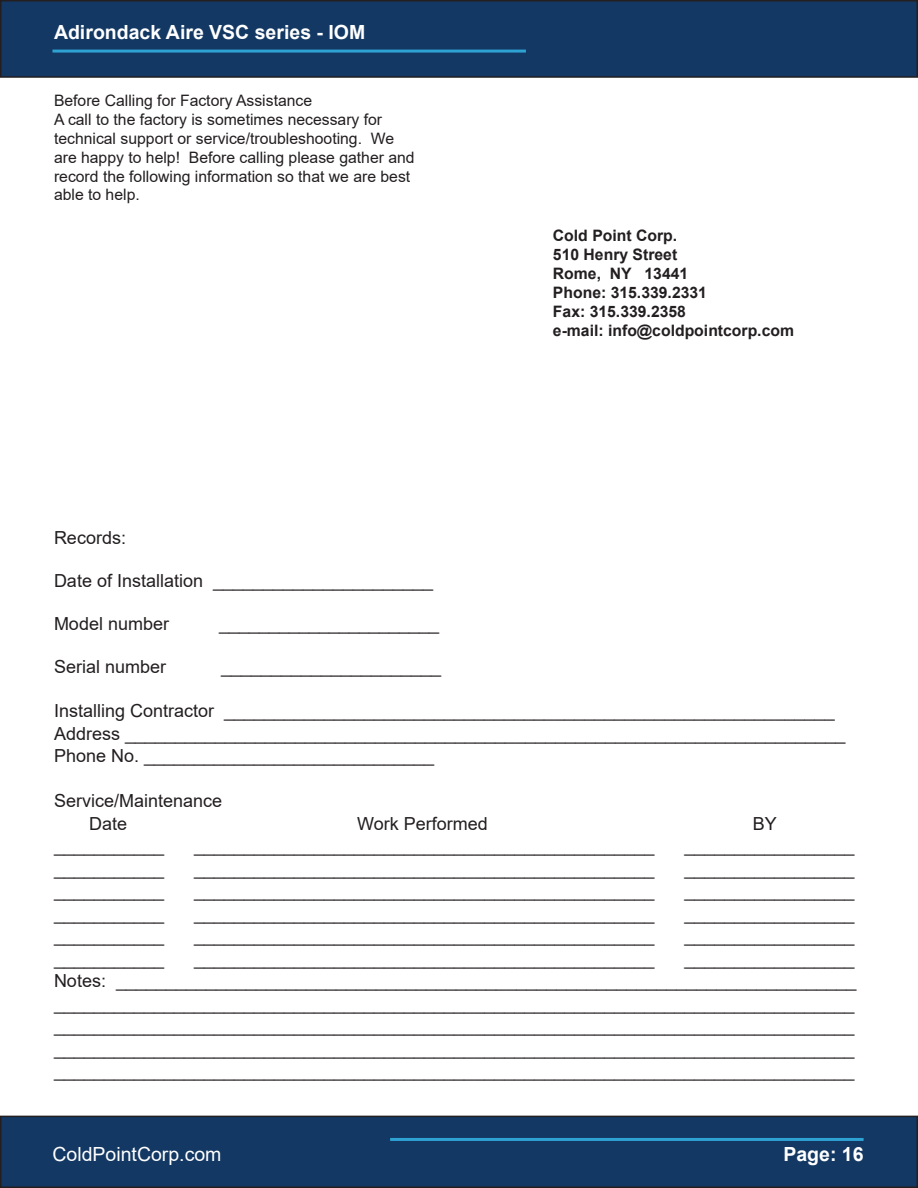
<style>
.page{position:relative;width:918px;height:1188px;background:#fff}
.page>*{position:absolute;margin:0;border:0;box-sizing:border-box;transform-origin:0 0}
.t1{font:700 19.5px "Arial";color:#fff}
.t2{font:19.5px "Arial";color:#fff}
.t3{font:18px "Arial";color:#231f20}
.t4{font:15.75px/18.9px "Arial";color:#231f20}
.t5{font:700 15.75px "Arial";color:#231f20}
</style>
<div class="page">
<div style="left:1px;top:1116px;width:916px;height:71px;background:#133863"></div>
<div style="left:0;top:1116px;width:918px;height:72px;border:2px solid #231f20"></div>
<div style="left:1px;top:1px;width:916px;height:76px;background:#133863"></div>
<div style="left:0;top:0;width:918px;height:78px;border:2px solid #231f20"></div>
<hr style="left:52px;top:50px;width:474px;height:3px;background:#2ea2d3">
<hr style="left:390px;top:1138px;width:474px;height:3px;background:#2ea2d3">
<p class="t1" style="left:54px;top:19px;width:313px">Adirondack Aire VSC series - IOM</p>
<p class="t4" style="left:54px;top:91px;width:260px">Before Calling for Factory Assistance</p>
<p class="t4" style="left:54px;top:110px;width:362px">A call to the factory is sometimes necessary for technical support or service/troubleshooting. We are happy to help! Before calling please gather and record the following information so that we are best able to help.</p>
<p class="t5" style="left:553px;top:225px;width:126px">Cold Point Corp.</p>
<p class="t5" style="left:553px;top:244px;width:126px">510 Henry Street</p>
<p class="t5" style="left:553px;top:262px;width:137px">Rome, NY 13441</p>
<p class="t5" style="left:553px;top:281px;width:156px">Phone: 315.339.2331</p>
<p class="t5" style="left:553px;top:300px;width:135px">Fax: 315.339.2358</p>
<p class="t5" style="left:553px;top:319px;width:243px">e-mail: info@coldpointcorp.com</p>
<p class="t3" style="left:54px;top:525px;width:74px">Records:</p>
<p class="t3" style="left:54px;top:568px;width:381px">Date of Installation ______________________</p>
<p class="t3" style="left:54px;top:611px;width:117px">Model number</p>
<p class="t3" style="left:219px;top:611px;width:222px">______________________</p>
<p class="t3" style="left:54px;top:655px;width:114px">Serial number</p>
<p class="t3" style="left:221px;top:655px;width:222px">______________________</p>
<p class="t3" style="left:54px;top:699px;width:782px">Installing Contractor _______________________________________________________----______</p>
<p class="t3" style="left:54px;top:721px;width:793px">Address ________________________________________________________________________</p>
<p class="t3" style="left:54px;top:744px;width:382px">Phone No. _____________________________</p>
<p class="t3" style="left:54px;top:789px;width:170px">Service/Maintenance</p>
<p class="t3" style="left:89px;top:811px;width:40px">Date</p>
<p class="t3" style="left:357px;top:811px;width:132px">Work Performed</p>
<p class="t3" style="left:753px;top:811px;width:26px">BY</p>
<p class="t3" style="left:54px;top:834px;width:112px">___________</p>
<p class="t3" style="left:194px;top:834px;width:462px">______________________________________________</p>
<p class="t3" style="left:685px;top:834px;width:172px">_________________</p>
<p class="t3" style="left:54px;top:856px;width:112px">___________</p>
<p class="t3" style="left:194px;top:856px;width:462px">______________________________________________</p>
<p class="t3" style="left:685px;top:856px;width:172px">_________________</p>
<p class="t3" style="left:54px;top:879px;width:112px">___________</p>
<p class="t3" style="left:194px;top:879px;width:462px">______________________________________________</p>
<p class="t3" style="left:685px;top:879px;width:172px">_________________</p>
<p class="t3" style="left:54px;top:901px;width:112px">___________</p>
<p class="t3" style="left:194px;top:901px;width:462px">______________________________________________</p>
<p class="t3" style="left:685px;top:901px;width:172px">_________________</p>
<p class="t3" style="left:54px;top:924px;width:112px">___________</p>
<p class="t3" style="left:194px;top:924px;width:462px">______________________________________________</p>
<p class="t3" style="left:685px;top:924px;width:172px">_________________</p>
<p class="t3" style="left:54px;top:946px;width:112px">___________</p>
<p class="t3" style="left:194px;top:946px;width:462px">______________________________________________</p>
<p class="t3" style="left:685px;top:946px;width:172px">_________________</p>
<p class="t3" style="left:54px;top:969px;width:804px">Notes: __________________________________________________________________________</p>
<p class="t3" style="left:54px;top:991px;width:802px">________________________________________________________________________________</p>
<p class="t3" style="left:54px;top:1014px;width:802px">________________________________________________________________________________</p>
<p class="t3" style="left:54px;top:1036px;width:802px">________________________________________________________________________________</p>
<p class="t3" style="left:54px;top:1059px;width:802px">________________________________________________________________________________</p>
<p class="t2" style="left:52px;top:1141px;width:171px">ColdPointCorp.com</p>
<p class="t1" style="left:783px;top:1141px;width:82px">Page: 16</p>
</div>
